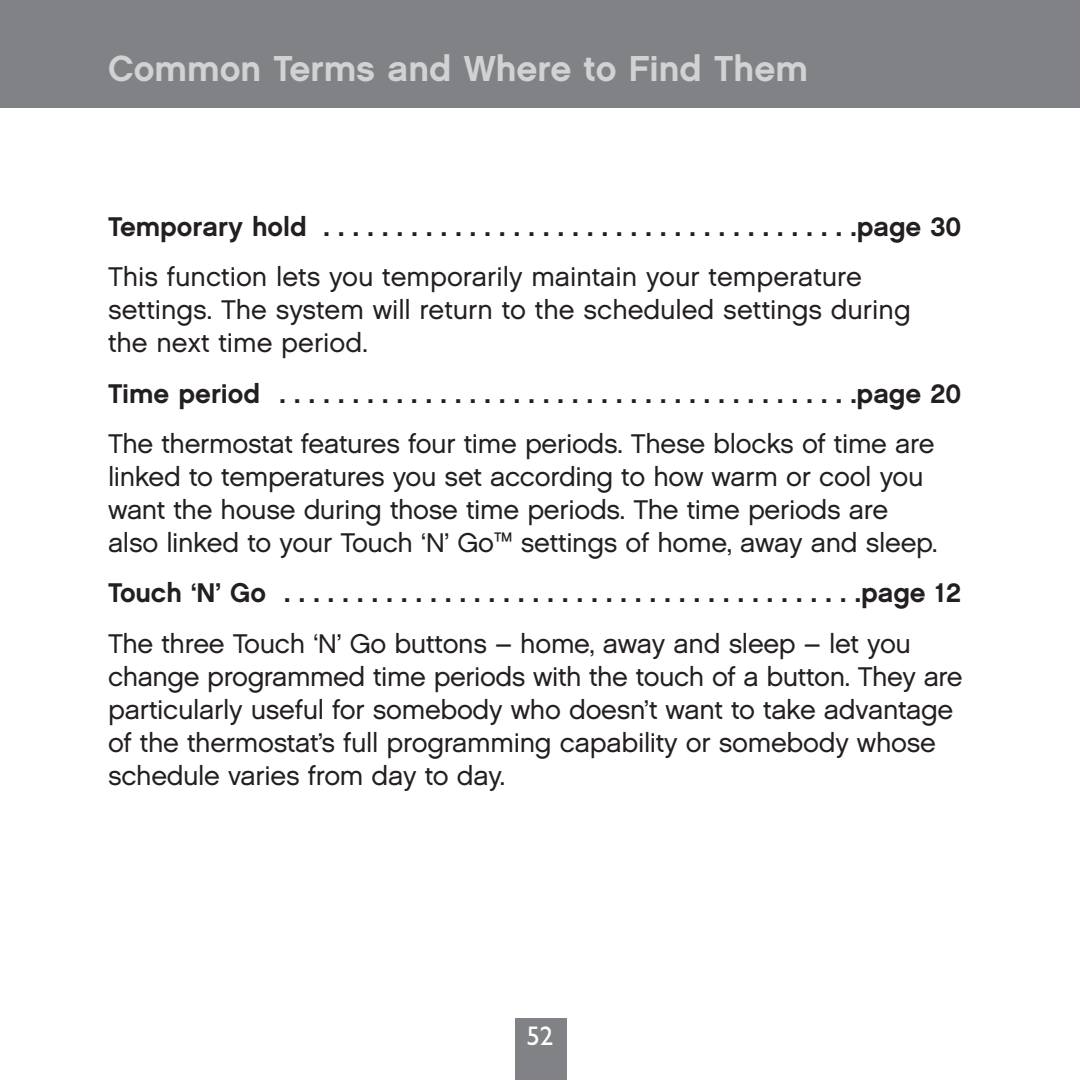
<style>
.page{position:relative;width:1080px;height:1080px;background:#fff}
.page>*{position:absolute;margin:0;border:0;box-sizing:border-box;transform-origin:0 0}
.t1{font:36px "Chalet New York Nineteen Sixty";color:#d1d2d4}
.t2{font:27px/33px "Chalet London Nineteen Sixty";letter-spacing:-.01em;color:#231f20}
.t3{font:27px "Chalet New York Nineteen Sixty";color:#231f20}
.t4{font:27px "Gill Sans";color:#fff}
</style>
<div class="page">
<div style="left:0;top:0;width:1080px;height:108px;background:#808285"></div>
<div style="left:515px;top:1018px;width:51px;height:62px;background:#808285"></div>
<h1 class="t1" style="left:108px;top:47px;width:702px">Common Terms and Where to Find Them</h1>
<p class="t3" style="left:108px;top:211px;width:855px">Temporary hold . . . . . . . . . . . . . . . . . . . . . . . . . . . . . . . . . . . . .page 30</p>
<p class="t2" style="left:108px;top:261px;width:804px">This function lets you temporarily maintain your temperature settings. The system will return to the scheduled settings during the next time period.</p>
<p class="t3" style="left:108px;top:378px;width:855px">Time period . . . . . . . . . . . . . . . . . . . . . . . . . . . . . . . . . . . . . . . .page 20</p>
<p class="t2" style="left:108px;top:427px;width:831px">The thermostat features four time periods. These blocks of time are linked to temperatures you set according to how warm or cool you want the house during those time periods. The time periods are also linked to your Touch ‘N’ Go<sup>™</sup> settings of home, away and sleep.</p>
<p class="t3" style="left:108px;top:577px;width:855px">Touch ‘N’ Go . . . . . . . . . . . . . . . . . . . . . . . . . . . . . . . . . . . . . . . .page 12</p>
<p class="t2" style="left:108px;top:627px;width:856px">The three Touch ‘N’ Go buttons – home, away and sleep – let you change programmed time periods with the touch of a button. They are particularly useful for somebody who doesn’t want to take advantage of the thermostat’s full programming capability or somebody whose schedule varies from day to day.</p>
<p class="t4" style="left:526px;top:1020px;width:28px">52</p>
</div>
